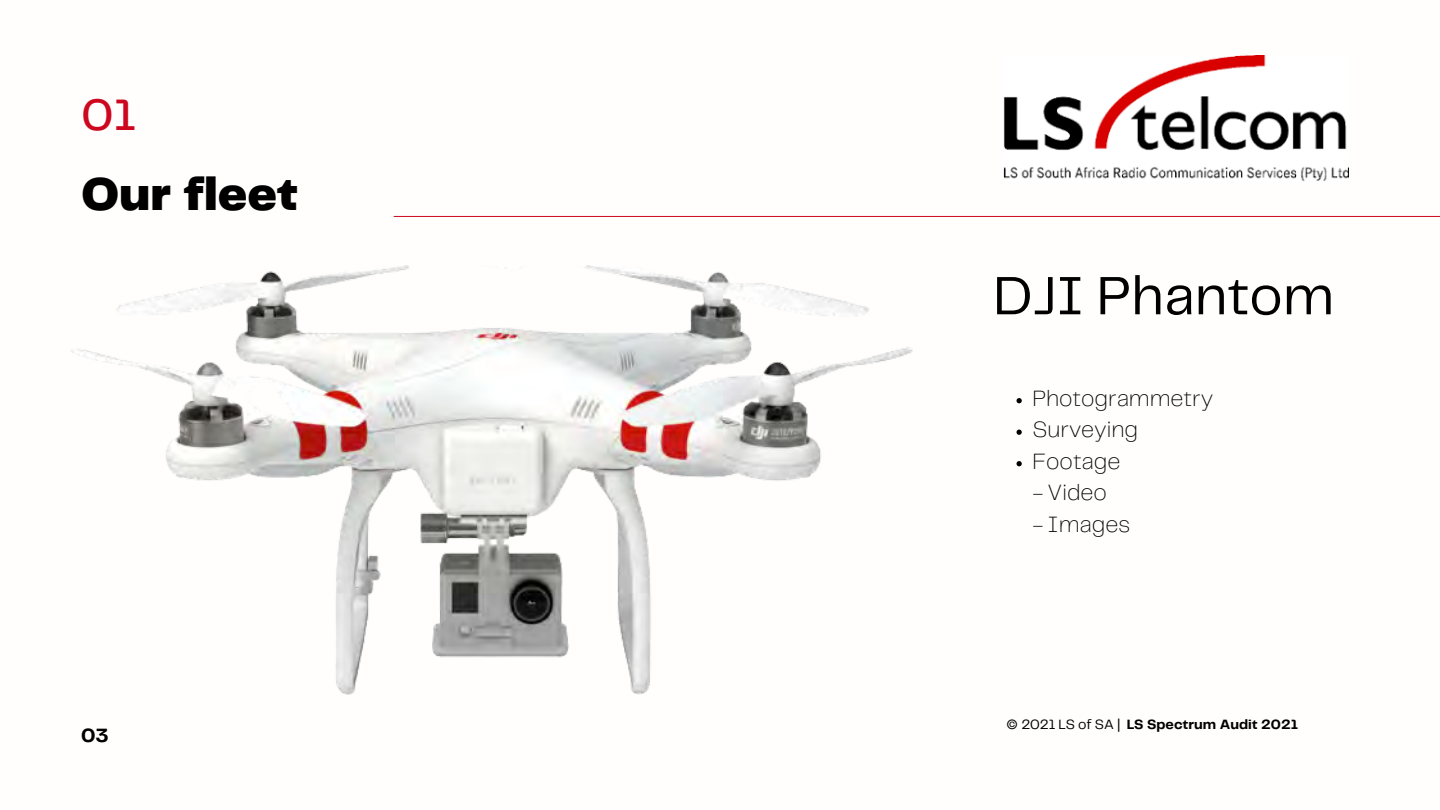
<style>
.page{position:relative;width:1440px;height:810px;background:#fff}
.page>*{position:absolute;margin:0;border:0;box-sizing:border-box;transform-origin:0 0}
.t1{font:55.9px "Telegraf";color:#000}
.t2{font:900 48px "Telegraf";color:#000}
.t3{font:500 45.7px "Telegraf";color:#cd071e}
.t4{font:200 23px/31.5px "Telegraf";color:#000}
.t5{font:700 20px "Telegraf";color:#000}
.t6{font:700 14px "Telegraf";color:#000}
.s1{font-weight:400}
</style>
<div class="page">
<hr style="left:394px;top:216px;width:1046px;height:1px;background:#cd071e">
<img style="left:71px;top:265px;width:842px;height:430px">
<svg style="left:1017px;top:398px;width:5px;height:5px"></svg>
<svg style="left:1017px;top:430px;width:5px;height:5px"></svg>
<svg style="left:1017px;top:461px;width:5px;height:5px"></svg>
<img style="left:1003px;top:56px;width:346px;height:125px">
<h3 class="t3" style="left:81px;top:96px;width:57px">01</h3>
<h2 class="t2" style="left:81px;top:174px;width:219px">Our fleet</h2>
<p class="t5" style="left:81px;top:727px;width:29px">03</p>
<h1 class="t1" style="left:993px;top:272px;width:342px">DJI Phantom</h1>
<p class="t4" style="left:1032px;top:383px;width:182px">Photogrammetry<br>Surveying<br>Footage</p>
<p class="t4" style="left:1032px;top:478px;width:76px">- Video</p>
<p class="t4" style="left:1032px;top:509px;width:99px">- Images</p>
<p class="t6" style="left:1006px;top:719px;width:293px"><span class="s1">© 2021 LS of SA |</span> LS Spectrum Audit 2021</p>
</div>
